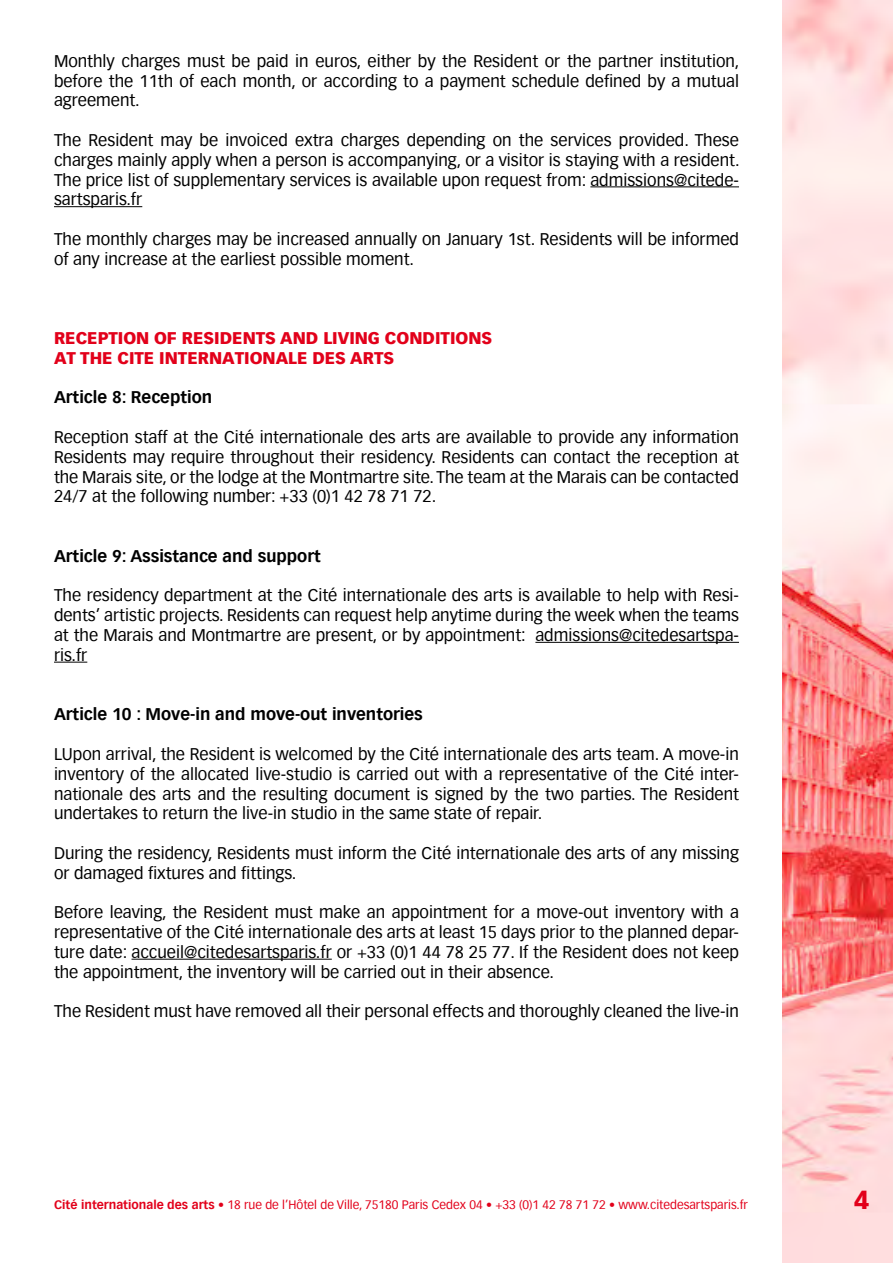
<style>
.page{position:relative;width:893px;height:1263px;background:#fff}
.page>*{position:absolute;margin:0;border:0;box-sizing:border-box;transform-origin:0 0}
.t1{font:900 25.5px "Vectora Com";color:#e2001a}
.t2{font:16.5px/19.8px "Vectora Com";color:#000;text-align:justify}
.t3{font:700 16.5px "Vectora Com";color:#000}
.t4{font:900 16.5px/19.8px "Vectora Com";color:#e2001a}
.t5{font:12px "Vectora Com";color:#e2001a}
.s1{font-weight:700}
</style>
<div class="page">
<img style="left:782px;top:0;width:111px;height:1263px">
<hr style="left:590px;top:186px;width:149px;height:1px;background:#000">
<hr style="left:54px;top:206px;width:88px;height:1px;background:#000">
<hr style="left:535px;top:642px;width:204px;height:1px;background:#000">
<hr style="left:54px;top:662px;width:33px;height:1px;background:#000">
<hr style="left:132px;top:959px;width:200px;height:1px;background:#000">
<p class="t2" style="left:54px;top:51px;width:687px">Monthly charges must be paid in euros, either by the Resident or the partner institution, before the 11th of each month, or according to a payment schedule defined by a mutual agreement.</p>
<p class="t2" style="left:54px;top:130px;width:687px">The Resident may be invoiced extra charges depending on the services provided. These charges mainly apply when a person is accompanying, or a visitor is staying with a resident.<br>The price list of supplementary services is available upon request from: admissions@citede&shy;sartsparis.fr</p>
<p class="t2" style="left:54px;top:229px;width:686px">The monthly charges may be increased annually on January 1st. Residents will be informed of any increase at the earliest possible moment.</p>
<p class="t4" style="left:54px;top:328px;width:440px">RECEPTION OF RESIDENTS AND LIVING CONDITIONS<br>AT THE CITE INTERNATIONALE DES ARTS</p>
<p class="t3" style="left:54px;top:387px;width:160px">Article 8: Reception</p>
<p class="t2" style="left:54px;top:427px;width:687px">Reception staff at the Cité internationale des arts are available to provide any information Residents may require throughout their residency. Residents can contact the reception at the Marais site, or the lodge at the Montmartre site. The team at the Marais can be contacted 24/7 at the following number: +33 (0)1 42 78 71 72.</p>
<p class="t3" style="left:54px;top:546px;width:268px">Article 9: Assistance and support</p>
<p class="t2" style="left:54px;top:586px;width:687px">The residency department at the Cité internationale des arts is available to help with Resi&shy;dents’ artistic projects. Residents can request help anytime during the week when the teams at the Marais and Montmartre are present, or by appointment: admissions@citedesartspa&shy;ris.fr</p>
<p class="t3" style="left:54px;top:704px;width:370px">Article 10 : Move-in and move-out inventories</p>
<p class="t2" style="left:54px;top:744px;width:686px">LUpon arrival, the Resident is welcomed by the Cité internationale des arts team. A move-in inventory of the allocated live-studio is carried out with a representative of the Cité inter&shy;nationale des arts and the resulting document is signed by the two parties. The Resident undertakes to return the live-in studio in the same state of repair.</p>
<p class="t2" style="left:54px;top:843px;width:686px">During the residency, Residents must inform the Cité internationale des arts of any missing or damaged fixtures and fittings.</p>
<p class="t2" style="left:54px;top:903px;width:686px">Before leaving, the Resident must make an appointment for a move-out inventory with a representative of the Cité internationale des arts at least 15 days prior to the planned depar&shy;ture date: accueil@citedesartsparis.fr or +33 (0)1 44 78 25 77. If the Resident does not keep the appointment, the inventory will be carried out in their absence.</p>
<p class="t2" style="left:54px;top:1002px;width:686px">The Resident must have removed all their personal effects and thoroughly cleaned the live-in</p>
<p class="t5" style="left:54px;top:1197px;width:695px"><span class="s1">Cité internationale des arts</span> • 18 rue de l’Hôtel de Ville, 75180 Paris Cedex 04 • +33 (0)1 42 78 71 72 • www.citedesartsparis.fr</p>
<h1 class="t1" style="left:854px;top:1184px;width:17px">4</h1>
</div>
